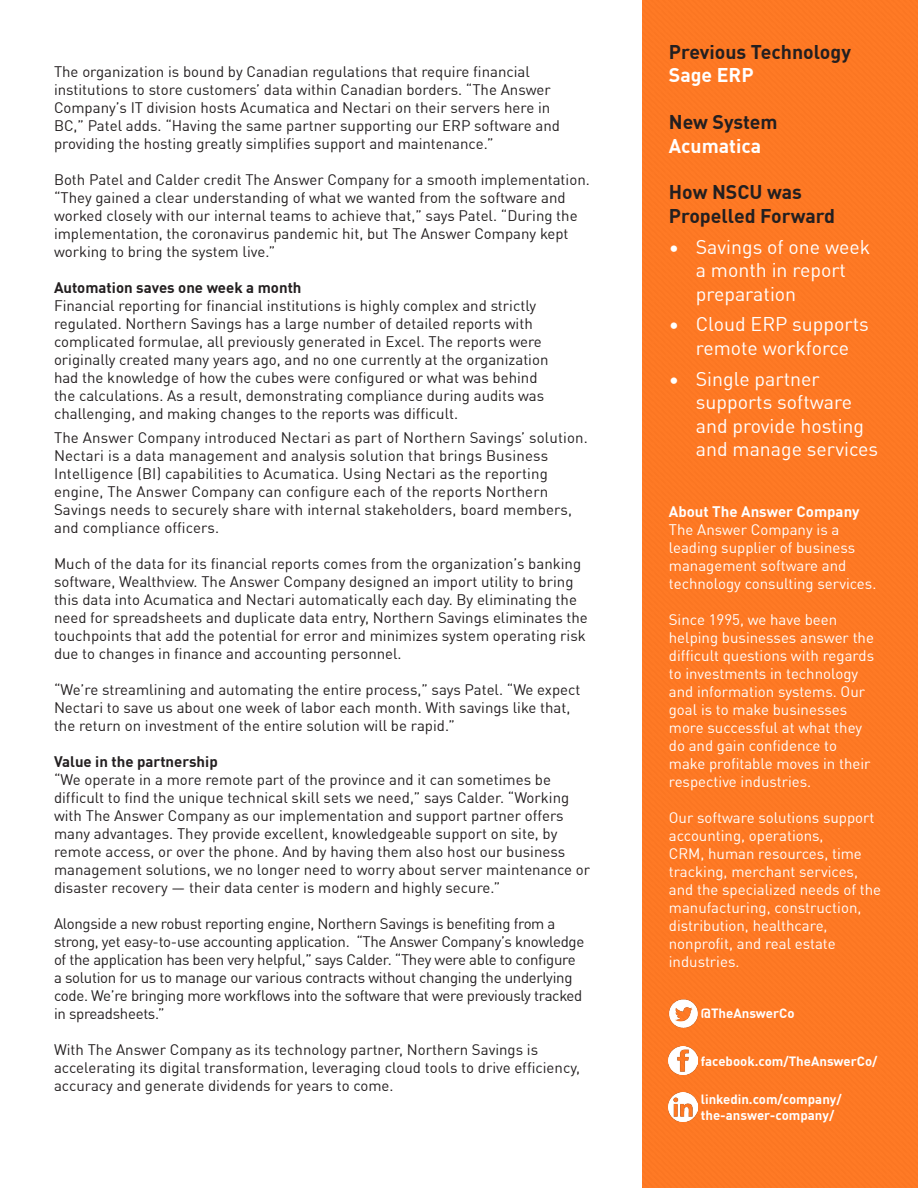
<style>
.page{position:relative;width:918px;height:1188px;background:#fff}
.page>*{position:absolute;margin:0;border:0;box-sizing:border-box;transform-origin:0 0}
.t1{font:19.5px/23.4px "DIN Offc";color:#fff}
.t2{font:700 19.5px/23.4px "DIN Offc";color:#231f20}
.t3{font:700 19.5px "DIN Offc";color:#fff}
.t4{font:15px/18px "DIN Offc";color:#231f20}
.t5{font:15px/18px "DIN Offc";color:#fff}
.t6{font:15px/18px "DIN Offc";letter-spacing:-.02em;color:#231f20}
.t7{font:700 15px "DIN Offc";color:#231f20}
.t8{font:700 15px "DIN Offc";color:#fff}
.t9{font:700 13.2px "DIN Offc";color:#fff}
</style>
<div class="page">
<div style="left:643px;top:0;width:275px;height:1188px;background:#fe7924"></div>
<img style="left:669px;top:1093px;width:29px;height:28px">
<img style="left:669px;top:999px;width:29px;height:29px">
<img style="left:669px;top:1046px;width:29px;height:29px">
<p class="t4" style="left:54px;top:62px;width:508px">The organization is bound by Canadian regulations that require financial institutions to store customers’ data within Canadian borders. “The Answer Company’s IT division hosts Acumatica and Nectari on their servers here in BC,” Patel adds. “Having the same partner supporting our ERP software and providing the hosting greatly simplifies support and maintenance.”</p>
<p class="t4" style="left:54px;top:170px;width:537px">Both Patel and Calder credit The Answer Company for a smooth implementation. “They gained a clear understanding of what we wanted from the software and worked closely with our internal teams to achieve that,” says Patel. “During the implementation, the coronavirus pandemic hit, but The Answer Company kept working to bring the system live.”</p>
<p class="t7" style="left:54px;top:277px;width:249px">Automation saves one week a month</p>
<p class="t4" style="left:54px;top:296px;width:496px">Financial reporting for financial institutions is highly complex and strictly regulated. Northern Savings has a large number of detailed reports with complicated formulae, all previously generated in Excel. The reports were originally created many years ago, and no one currently at the organization had the knowledge of how the cubes were configured or what was behind the calculations. As a result, demonstrating compliance during audits was challenging, and making changes to the reports was difficult.</p>
<p class="t4" style="left:54px;top:429px;width:535px">The Answer Company introduced Nectari as part of Northern Savings’ solution.<br>Nectari is a data management and analysis solution that brings Business Intelligence (BI) capabilities to Acumatica. Using Nectari as the reporting engine, The Answer Company can configure each of the reports Northern Savings needs to securely share with internal stakeholders, board members, and compliance officers.</p>
<p class="t4" style="left:54px;top:555px;width:535px">Much of the data for its financial reports comes from the organization’s banking software, Wealthview. The Answer Company designed an import utility to bring this data into Acumatica and Nectari automatically each day. By eliminating the need for spreadsheets and duplicate data entry, Northern Savings eliminates the touchpoints that add the potential for error and minimizes system operating risk due to changes in finance and accounting personnel.</p>
<p class="t4" style="left:54px;top:681px;width:528px">“We’re streamlining and automating the entire process,” says Patel. “We expect<br>Nectari to save us about one week of labor each month. With savings like that, the return on investment of the entire solution will be rapid.”</p>
<p class="t7" style="left:54px;top:752px;width:165px">Value in the partnership</p>
<p class="t4" style="left:54px;top:771px;width:538px">“We operate in a more remote part of the province and it can sometimes be difficult to find the unique technical skill sets we need,” says Calder. “Working with The Answer Company as our implementation and support partner offers many advantages. They provide excellent, knowledgeable support on site, by remote access, or over the phone. And by having them also host our business management solutions, we no longer need to worry about server maintenance or disaster recovery — their data center is modern and highly secure.”</p>
<p class="t6" style="left:54px;top:915px;width:532px">Alongside a new robust reporting engine, Northern Savings is benefiting from a strong, yet easy-to-use accounting application. “The Answer Company’s knowledge of the application has been very helpful,” says Calder. “They were able to configure a solution for us to manage our various contracts without changing the underlying code. We’re bringing more workflows into the software that were previously tracked in spreadsheets.”</p>
<p class="t4" style="left:54px;top:1041px;width:528px">With The Answer Company as its technology partner, Northern Savings is accelerating its digital transformation, leveraging cloud tools to drive efficiency, accuracy and generate dividends for years to come.</p>
<p class="t2" style="left:669px;top:40px;width:184px">Previous Technology</p>
<p class="t3" style="left:669px;top:63px;width:86px">Sage ERP</p>
<p class="t2" style="left:669px;top:110px;width:110px">New System</p>
<p class="t3" style="left:669px;top:133px;width:94px">Acumatica</p>
<p class="t2" style="left:669px;top:181px;width:168px">How NSCU was<br>Propelled Forward</p>
<p class="t1" style="left:696px;top:235px;width:176px;text-indent:-27px">• Savings of one week a month in report preparation</p>
<p class="t1" style="left:669px;top:313px;width:201px;text-align:center">• Cloud ERP supports remote workforce</p>
<p class="t1" style="left:696px;top:367px;width:184px;text-indent:-27px">• Single partner supports software and provide hosting and manage services</p>
<p class="t8" style="left:669px;top:502px;width:192px">About The Answer Company</p>
<p class="t5" style="left:669px;top:521px;width:209px">The Answer Company is a leading supplier of business management software and technology consulting services.</p>
<p class="t5" style="left:669px;top:611px;width:207px">Since 1995, we have been helping businesses answer the difficult questions with regards to investments in technology and information systems. Our goal is to make businesses more successful at what they do and gain confidence to make profitable moves in their respective industries.</p>
<p class="t5" style="left:669px;top:809px;width:214px">Our software solutions support accounting, operations,<br>CRM, human resources, time tracking, merchant services, and the specialized needs of the manufacturing, construction, distribution, healthcare, nonprofit, and real estate industries.</p>
<p class="t9" style="left:701px;top:1005px;width:95px">@TheAnswerCo</p>
<p class="t9" style="left:701px;top:1052px;width:178px">facebook.com/TheAnswerCo/</p>
<p class="t9" style="left:701px;top:1091px;width:142px">linkedin.com/company/</p>
<p class="t9" style="left:701px;top:1107px;width:135px">the-answer-company/</p>
</div>
